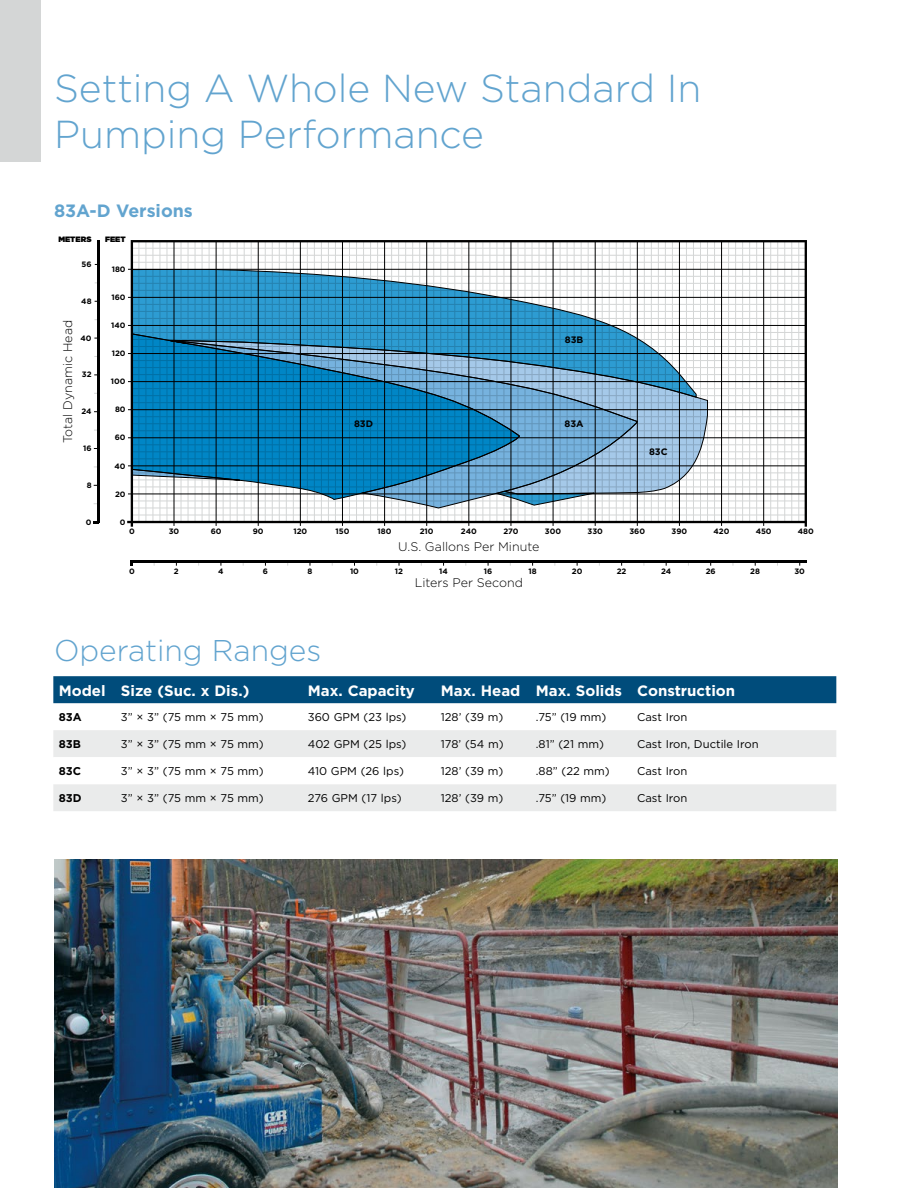
<style>
.page{position:relative;width:918px;height:1188px;background:#fff}
.page>*{position:absolute;margin:0;border:0;box-sizing:border-box;transform-origin:0 0}
.t1{font:300 39px/46.8px "Gotham";color:#62a4cf}
.t2{font:300 30px "Gotham";color:#62a4cf}
.t3{font:700 17.85px "Gotham";color:#62a4cf}
.t4{font:700 15px "Gotham";color:#fff}
.t5{font:300 12.45px "Gotham";color:#000}
.t6{font:11.25px "Gotham";color:#000}
.t7{font:700 11.25px "Gotham";color:#000}
.t8{font:700 9.3px "Gotham";color:#000}
.t9{font:700 7.8px "Gotham";color:#000}
.t10{font:900 7.8px "Gotham";color:#000}
</style>
<div class="page">
<hr style="left:97px;top:240px;width:2px;height:282px;background:#000">
<svg style="left:127px;top:240px;width:680px;height:287px"></svg>
<hr style="left:132px;top:560px;width:675px;height:2px;background:#000">
<hr style="left:128px;top:269px;width:678px;height:1px;background:#000">
<hr style="left:128px;top:297px;width:678px;height:1px;background:#000">
<hr style="left:128px;top:325px;width:678px;height:1px;background:#000">
<hr style="left:128px;top:353px;width:678px;height:1px;background:#000">
<hr style="left:128px;top:381px;width:678px;height:1px;background:#000">
<hr style="left:128px;top:409px;width:678px;height:1px;background:#000">
<hr style="left:128px;top:437px;width:678px;height:1px;background:#000">
<hr style="left:128px;top:465px;width:678px;height:1px;background:#000">
<hr style="left:128px;top:494px;width:678px;height:1px;background:#000">
<svg style="left:132px;top:469px;width:28px;height:12px"></svg>
<svg style="left:160px;top:454px;width:478px;height:54px"></svg>
<svg style="left:168px;top:340px;width:540px;height:154px;background:#5d9cc1"></svg>
<svg style="left:132px;top:269px;width:564px;height:185px;background:#4895bd"></svg>
<svg style="left:495px;top:491px;width:103px;height:14px"></svg>
<div style="left:53px;top:676px;width:783px;height:27px;background:#004c7b"></div>
<div style="left:53px;top:730px;width:783px;height:81px;background:#eaebeb"></div>
<svg style="left:53px;top:757px;width:783px;height:27px"></svg>
<div style="left:0;top:0;width:40px;height:162px;background:#d4d6d6"></div>
<img style="left:54px;top:860px;width:784px;height:328px">
<svg style="left:395px;top:562px;width:8px;height:4px"></svg>
<h1 class="t1" style="left:54px;top:63px;width:649px">Setting A Whole New Standard In<br>Pumping Performance</h1>
<h3 class="t3" style="left:54px;top:199px;width:140px">83A-D Versions</h3>
<p class="t10" style="left:58px;top:234px;width:35px">METERS</p>
<p class="t10" style="left:105px;top:234px;width:22px">FEET</p>
<p class="t9" style="left:82px;top:259px;width:12px">56</p>
<p class="t9" style="left:112px;top:264px;width:15px">180</p>
<p class="t9" style="left:81px;top:296px;width:12px">48</p>
<p class="t9" style="left:111px;top:292px;width:16px">160</p>
<p class="t5" style="left:60px;top:443px;width:125px;rotate:-90deg">Total Dynamic Head</p>
<p class="t9" style="left:81px;top:333px;width:13px">40</p>
<p class="t9" style="left:82px;top:370px;width:11px">32</p>
<p class="t9" style="left:81px;top:406px;width:12px">24</p>
<p class="t9" style="left:111px;top:320px;width:16px">140</p>
<p class="t9" style="left:112px;top:348px;width:15px">120</p>
<p class="t9" style="left:111px;top:376px;width:16px">100</p>
<p class="t9" style="left:115px;top:404px;width:12px">80</p>
<p class="t9" style="left:115px;top:433px;width:12px">60</p>
<p class="t8" style="left:565px;top:333px;width:20px">83B</p>
<p class="t8" style="left:354px;top:417px;width:21px">83D</p>
<p class="t8" style="left:565px;top:417px;width:21px">83A</p>
<p class="t9" style="left:83px;top:443px;width:10px">16</p>
<p class="t8" style="left:649px;top:446px;width:20px">83C</p>
<p class="t9" style="left:115px;top:461px;width:13px">40</p>
<p class="t9" style="left:87px;top:480px;width:6px">8</p>
<p class="t9" style="left:115px;top:489px;width:12px">20</p>
<p class="t9" style="left:86px;top:517px;width:7px">0</p>
<p class="t9" style="left:120px;top:517px;width:7px">0</p>
<p class="t9" style="left:129px;top:526px;width:7px">0</p>
<p class="t9" style="left:169px;top:526px;width:12px">30</p>
<p class="t9" style="left:211px;top:526px;width:12px">60</p>
<p class="t9" style="left:253px;top:526px;width:12px">90</p>
<p class="t9" style="left:293px;top:526px;width:15px">120</p>
<p class="t9" style="left:336px;top:526px;width:15px">150</p>
<p class="t9" style="left:378px;top:526px;width:15px">180</p>
<p class="t9" style="left:420px;top:526px;width:15px">210</p>
<p class="t9" style="left:461px;top:526px;width:17px">240</p>
<p class="t9" style="left:503px;top:526px;width:17px">270</p>
<p class="t9" style="left:545px;top:526px;width:18px">300</p>
<p class="t9" style="left:588px;top:526px;width:17px">330</p>
<p class="t9" style="left:629px;top:526px;width:17px">360</p>
<p class="t9" style="left:672px;top:526px;width:17px">390</p>
<p class="t9" style="left:714px;top:526px;width:17px">420</p>
<p class="t9" style="left:756px;top:526px;width:17px">450</p>
<p class="t9" style="left:798px;top:526px;width:17px">480</p>
<p class="t5" style="left:398px;top:539px;width:143px">U.S. Gallons Per Minute</p>
<p class="t9" style="left:129px;top:566px;width:7px">0</p>
<p class="t9" style="left:174px;top:566px;width:6px">2</p>
<p class="t9" style="left:218px;top:566px;width:7px">4</p>
<p class="t9" style="left:263px;top:566px;width:7px">6</p>
<p class="t9" style="left:308px;top:566px;width:6px">8</p>
<p class="t9" style="left:350px;top:566px;width:10px">10</p>
<p class="t9" style="left:439px;top:566px;width:10px">14</p>
<p class="t9" style="left:484px;top:566px;width:10px">16</p>
<p class="t9" style="left:528px;top:566px;width:10px">18</p>
<p class="t9" style="left:572px;top:566px;width:12px">20</p>
<p class="t9" style="left:617px;top:566px;width:11px">22</p>
<p class="t9" style="left:661px;top:566px;width:12px">24</p>
<p class="t9" style="left:706px;top:566px;width:12px">26</p>
<p class="t9" style="left:750px;top:566px;width:11px">28</p>
<p class="t9" style="left:794px;top:566px;width:12px">30</p>
<p class="t5" style="left:415px;top:575px;width:110px">Liters Per Second</p>
<h2 class="t2" style="left:54px;top:632px;width:269px">Operating Ranges</h2>
<h3 class="t4" style="left:59px;top:680px;width:192px">Model Size (Suc. x Dis.)</h3>
<h3 class="t4" style="left:308px;top:680px;width:109px">Max. Capacity</h3>
<h3 class="t4" style="left:441px;top:680px;width:296px">Max. Head Max. Solids Construction</h3>
<p class="t7" style="left:59px;top:710px;width:24px">83A</p>
<p class="t6" style="left:121px;top:710px;width:144px">3” × 3” (75 mm × 75 mm)</p>
<p class="t6" style="left:308px;top:710px;width:100px">360 GPM (23 lps)</p>
<p class="t6" style="left:441px;top:710px;width:64px">128’ (39 m)</p>
<p class="t6" style="left:536px;top:710px;width:72px">.75” (19 mm)</p>
<p class="t6" style="left:637px;top:710px;width:52px">Cast Iron</p>
<p class="t7" style="left:59px;top:737px;width:24px">83B</p>
<p class="t6" style="left:121px;top:737px;width:144px">3” × 3” (75 mm × 75 mm)</p>
<p class="t6" style="left:308px;top:737px;width:100px">402 GPM (25 lps)</p>
<p class="t6" style="left:441px;top:737px;width:64px">178’ (54 m)</p>
<p class="t6" style="left:536px;top:737px;width:70px">.81” (21 mm)</p>
<p class="t6" style="left:637px;top:737px;width:123px">Cast Iron, Ductile Iron</p>
<p class="t7" style="left:59px;top:764px;width:24px">83C</p>
<p class="t6" style="left:121px;top:764px;width:144px">3” × 3” (75 mm × 75 mm)</p>
<p class="t6" style="left:308px;top:764px;width:98px">410 GPM (26 lps)</p>
<p class="t6" style="left:441px;top:764px;width:64px">128’ (39 m)</p>
<p class="t6" style="left:536px;top:764px;width:75px">.88” (22 mm)</p>
<p class="t6" style="left:637px;top:764px;width:52px">Cast Iron</p>
<p class="t7" style="left:59px;top:791px;width:24px">83D</p>
<p class="t6" style="left:121px;top:791px;width:144px">3” × 3” (75 mm × 75 mm)</p>
<p class="t6" style="left:308px;top:791px;width:95px">276 GPM (17 lps)</p>
<p class="t6" style="left:441px;top:791px;width:64px">128’ (39 m)</p>
<p class="t6" style="left:536px;top:791px;width:72px">.75” (19 mm)</p>
<p class="t6" style="left:637px;top:791px;width:52px">Cast Iron</p>
</div>
